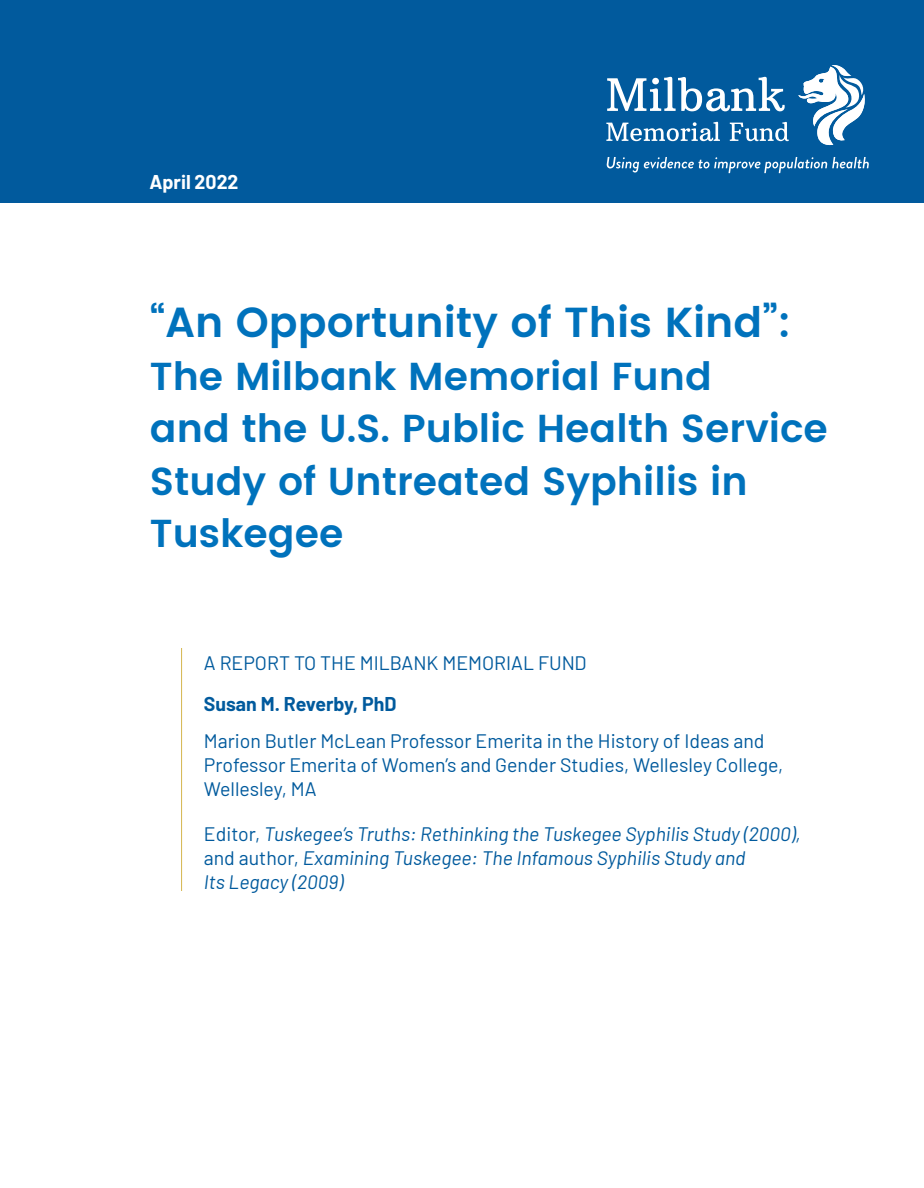
<style>
.page{position:relative;width:924px;height:1188px;background:#fff}
.page>*{position:absolute;margin:0;border:0;box-sizing:border-box;transform-origin:0 0}
.t1{font:600 42px "Poppins";color:#0072bc}
.t2{font:600 39px/52.5px "Poppins";color:#0072bc}
.t3{font:19.5px/24px "Barlow";color:#015a9d}
.t4{font:italic 19.5px/24px "Barlow";color:#015a9d}
.t5{font:700 19.5px "Barlow";color:#015a9d}
.t6{font:700 19.5px "Barlow";color:#fff}
.s1{font-style:normal}
</style>
<div class="page">
<div style="left:0;top:0;width:924px;height:202px;background:#015a9d"></div>
<svg style="left:606px;top:157px;width:263px;height:16px"></svg>
<svg style="left:607px;top:77px;width:178px;height:34px"></svg>
<svg style="left:606px;top:122px;width:114px;height:19px"></svg>
<svg style="left:730px;top:122px;width:59px;height:19px"></svg>
<svg style="left:799px;top:65px;width:66px;height:81px"></svg>
<hr style="left:181px;top:648px;width:1px;height:243px;background:#d6b64f">
<p class="t6" style="left:149px;top:167px;width:91px">April 2022</p>
<h1 class="t1" style="left:150px;top:291px;width:643px">“An Opportunity of This Kind”:</h1>
<h2 class="t2" style="left:150px;top:351px;width:679px">The Milbank Memorial Fund<br>and the U.S. Public Health Service<br>Study of Untreated Syphilis in<br>Tuskegee</h2>
<p class="t3" style="left:204px;top:649px;width:384px">A REPORT TO THE MILBANK MEMORIAL FUND</p>
<p class="t5" style="left:204px;top:689px;width:194px">Susan M. Reverby, PhD</p>
<p class="t3" style="left:204px;top:728px;width:581px">Marion Butler McLean Professor Emerita in the History of Ideas and<br>Professor Emerita of Women’s and Gender Studies, Wellesley College,<br>Wellesley, MA</p>
<p class="t4" style="left:204px;top:820px;width:598px"><span class="s1">Editor,</span> Tuskegee’s Truths: Rethinking the Tuskegee Syphilis Study (2000), <span class="s1">and author,</span> Examining Tuskegee: The Infamous Syphilis Study and<br>Its Legacy (2009)</p>
</div>
